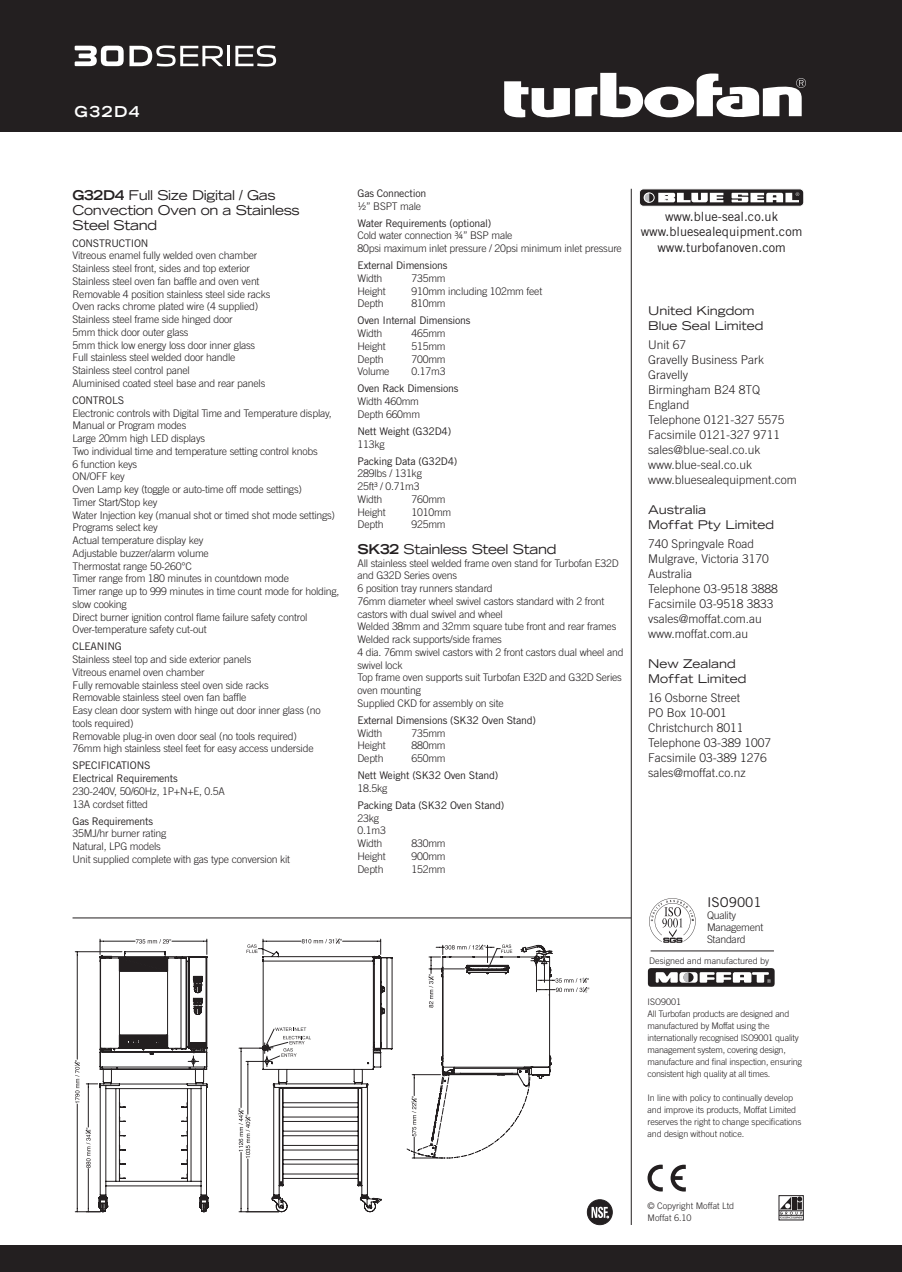
<style>
.page{position:relative;width:902px;height:1272px;background:#fff}
.page>*{position:absolute;margin:0;border:0;box-sizing:border-box;transform-origin:0 0}
.t1{font:700 expanded 15px "Trade Gothic LH";letter-spacing:.1em;color:#fff}
.t2{font:expanded 13.5px/15px "Trade Gothic LH";letter-spacing:-.025em;color:#231f20}
.t3{font:13.5px "Trade Gothic";color:#231f20}
.t4{font:12.75px/15.8px "Trade Gothic";color:#231f20;text-align:center}
.t5{font:300 12px/15px "Trade Gothic";color:#231f20}
.t6{font:expanded 12px/15px "Trade Gothic LH";color:#231f20}
.t7{font:300 10.5px/12.8px "Trade Gothic";letter-spacing:-.02em;color:#231f20}
.t8{font:10.5px/12.8px "Trade Gothic";letter-spacing:-.02em;color:#231f20}
.t9{font:300 9px/12px "Trade Gothic";letter-spacing:-.025em;color:#231f20}
.t10{font:300 9px/12px "Trade Gothic";color:#231f20}
.s1{font-weight:700}
</style>
<div class="page">
<div style="left:0;top:0;width:902px;height:132px;background:#231f20"></div>
<svg style="left:504px;top:72px;width:302px;height:46px"></svg>
<div style="left:0;top:1245px;width:902px;height:27px;background:#231f20"></div>
<hr style="left:73px;top:918px;width:558px;height:1px;background:#231f20">
<hr style="left:631px;top:189px;width:1px;height:1036px;background:#231f20">
<hr style="left:227px;top:46px;width:3px;height:20px;background:#fff">
<svg style="left:235px;top:45px;width:41px;height:21px"></svg>
<svg style="left:75px;top:45px;width:148px;height:21px"></svg>
<svg style="left:74px;top:939px;width:135px;height:274px"></svg>
<svg style="left:238px;top:938px;width:155px;height:275px"></svg>
<svg style="left:407px;top:944px;width:183px;height:214px"></svg>
<svg style="left:648px;top:968px;width:127px;height:19px"></svg>
<svg style="left:778px;top:1195px;width:26px;height:25px"></svg>
<div style="left:779px;top:1195px;width:24px;height:25px;border:1px solid #231f20"></div>
<svg style="left:779px;top:1196px;width:24px;height:22px"></svg>
<svg style="left:649px;top:898px;width:47px;height:45px"></svg>
<hr style="left:651px;top:951px;width:123px;height:1px;background:#231f20">
<div style="left:639px;top:189px;width:165px;height:17px;background:linear-gradient(to right,#252122,#221e1f);border-radius:4px"></div>
<div style="left:639px;top:189px;width:165px;height:17px;border:1px solid #fff;border-radius:4px"></div>
<svg style="left:644px;top:193px;width:5px;height:10px"></svg>
<div style="left:644px;top:192px;width:11px;height:11px;border:1px solid #fff;border-radius:50%"></div>
<svg style="left:658px;top:193px;width:66px;height:9px"></svg>
<svg style="left:731px;top:192px;width:68px;height:10px"></svg>
<svg style="left:647px;top:1164px;width:16px;height:27px"></svg>
<svg style="left:671px;top:1165px;width:15px;height:26px"></svg>
<div style="left:587px;top:1200px;width:25px;height:25px;background:#231f20;border-radius:50%"></div>
<div style="left:587px;top:1199px;width:25px;height:26px;border:1px solid #231f20;border-radius:50%"></div>
<svg style="left:591px;top:1207px;width:18px;height:11px"></svg>
<h1 class="t1" style="left:75px;top:102px;width:67px">G32D4</h1>
<p class="t2" style="left:73px;top:187px;width:229px"><span class="s1">G32D4</span> Full Size Digital / Gas<br>Convection Oven on a Stainless<br>Steel Stand</p>
<p class="t8" style="left:73px;top:236px;width:77px">CONSTRUCTION</p>
<p class="t7" style="left:73px;top:249px;width:199px">Vitreous enamel fully welded oven chamber Stainless steel front, sides and top exterior Stainless steel oven fan baffle and oven vent Removable 4 position stainless steel side racks Oven racks chrome plated wire (4 supplied)<br>Stainless steel frame side hinged door<br>5mm thick door outer glass<br>5mm thick low energy loss door inner glass Full stainless steel welded door handle Stainless steel control panel<br>Aluminised coated steel base and rear panels</p>
<p class="t8" style="left:73px;top:394px;width:53px">CONTROLS</p>
<p class="t7" style="left:73px;top:406px;width:268px">Electronic controls with Digital Time and Temperature display, Manual or Program modes<br>Large 20mm high LED displays<br>Two individual time and temperature setting control knobs<br>6 function keys<br>ON/OFF key<br>Oven Lamp key (toggle or auto-time off mode settings)<br>Timer Start/Stop key<br>Water Injection key (manual shot or timed shot mode settings)<br>Programs select key<br>Actual temperature display key<br>Adjustable buzzer/alarm volume<br>Thermostat range 50-260°C<br>Timer range from 180 minutes in countdown mode<br>Timer range up to 999 minutes in time count mode for holding, slow cooking<br>Direct burner ignition control flame failure safety control Over-temperature safety cut-out</p>
<p class="t8" style="left:73px;top:640px;width:51px">CLEANING</p>
<p class="t7" style="left:73px;top:653px;width:250px">Stainless steel top and side exterior panels<br>Vitreous enamel oven chamber<br>Fully removable stainless steel oven side racks<br>Removable stainless steel oven fan baffle<br>Easy clean door system with hinge out door inner glass (no tools required)<br>Removable plug-in oven door seal (no tools required)<br>76mm high stainless steel feet for easy access underside</p>
<p class="t8" style="left:73px;top:759px;width:107px">SPECIFICATIONS<br>Electrical Requirements</p>
<p class="t7" style="left:73px;top:784px;width:154px">230-240V, 50/60Hz, 1P+N+E, 0.5A<br>13A cordset fitted</p>
<p class="t8" style="left:73px;top:814px;width:82px">Gas Requirements</p>
<p class="t7" style="left:73px;top:827px;width:219px">35MJ/hr burner rating<br>Natural, LPG models<br>Unit supplied complete with gas type conversion kit</p>
<p class="t8" style="left:358px;top:187px;width:70px">Gas Connection</p>
<p class="t7" style="left:358px;top:199px;width:65px">½” BSPT male</p>
<p class="t8" style="left:358px;top:216px;width:135px">Water Requirements (optional)</p>
<p class="t7" style="left:358px;top:229px;width:266px">Cold water connection ¾” BSP male<br>80psi maximum inlet pressure / 20psi minimum inlet pressure</p>
<p class="t8" style="left:358px;top:259px;width:91px">External Dimensions</p>
<p class="t7" style="left:358px;top:271px;width:26px">Width</p>
<p class="t7" style="left:412px;top:271px;width:36px">735mm</p>
<p class="t7" style="left:358px;top:284px;width:30px">Height</p>
<p class="t7" style="left:412px;top:284px;width:132px">910mm including 102mm feet</p>
<p class="t7" style="left:358px;top:297px;width:28px">Depth</p>
<p class="t7" style="left:412px;top:297px;width:36px">810mm</p>
<p class="t8" style="left:358px;top:314px;width:115px">Oven Internal Dimensions</p>
<p class="t7" style="left:358px;top:327px;width:26px">Width</p>
<p class="t7" style="left:412px;top:327px;width:36px">465mm</p>
<p class="t7" style="left:358px;top:339px;width:30px">Height</p>
<p class="t7" style="left:412px;top:339px;width:36px">515mm</p>
<p class="t7" style="left:358px;top:352px;width:28px">Depth</p>
<p class="t7" style="left:412px;top:352px;width:36px">700mm</p>
<p class="t7" style="left:358px;top:365px;width:34px">Volume</p>
<p class="t7" style="left:412px;top:365px;width:35px">0.17m3</p>
<p class="t8" style="left:358px;top:382px;width:103px">Oven Rack Dimensions</p>
<p class="t7" style="left:358px;top:395px;width:64px">Width 460mm<br>Depth 660mm</p>
<p class="t8" style="left:358px;top:424px;width:95px">Nett Weight (G32D4)</p>
<p class="t7" style="left:358px;top:437px;width:29px">113kg</p>
<p class="t8" style="left:358px;top:454px;width:101px">Packing Data (G32D4)</p>
<p class="t7" style="left:358px;top:467px;width:66px">289lbs / 131kg<br>25ft³ / 0.71m3<br>Width</p>
<p class="t7" style="left:412px;top:492px;width:36px">760mm</p>
<p class="t7" style="left:358px;top:505px;width:30px">Height</p>
<p class="t7" style="left:412px;top:505px;width:41px">1010mm</p>
<p class="t7" style="left:358px;top:518px;width:28px">Depth</p>
<p class="t7" style="left:412px;top:518px;width:36px">925mm</p>
<p class="t2" style="left:357px;top:541px;width:200px"><span class="s1">SK32</span> Stainless Steel Stand</p>
<p class="t7" style="left:357px;top:556px;width:268px">All stainless steel welded frame oven stand for Turbofan E32D and G32D Series ovens<br>6 position tray runners standard<br>76mm diameter wheel swivel castors standard with 2 front castors with dual swivel and wheel<br>Welded 38mm and 32mm square tube front and rear frames Welded rack supports/side frames<br>4 dia. 76mm swivel castors with 2 front castors dual wheel and swivel lock<br>Top frame oven supports suit Turbofan E32D and G32D Series oven mounting<br>Supplied CKD for assembly on site</p>
<p class="t8" style="left:357px;top:714px;width:180px">External Dimensions (SK32 Oven Stand)</p>
<p class="t7" style="left:357px;top:726px;width:26px">Width</p>
<p class="t7" style="left:411px;top:726px;width:36px">735mm</p>
<p class="t7" style="left:357px;top:739px;width:30px">Height</p>
<p class="t7" style="left:411px;top:739px;width:36px">880mm</p>
<p class="t7" style="left:357px;top:752px;width:28px">Depth</p>
<p class="t7" style="left:411px;top:752px;width:36px">650mm</p>
<p class="t8" style="left:357px;top:769px;width:142px">Nett Weight (SK32 Oven Stand)</p>
<p class="t7" style="left:357px;top:782px;width:31px">18.5kg</p>
<p class="t8" style="left:357px;top:799px;width:148px">Packing Data (SK32 Oven Stand)</p>
<p class="t7" style="left:357px;top:811px;width:30px">23kg<br>0.1m3<br>Width</p>
<p class="t7" style="left:411px;top:837px;width:36px">830mm</p>
<p class="t7" style="left:357px;top:850px;width:30px">Height</p>
<p class="t7" style="left:411px;top:850px;width:36px">900mm</p>
<p class="t7" style="left:357px;top:863px;width:28px">Depth</p>
<p class="t7" style="left:411px;top:863px;width:36px">152mm</p>
<p class="t4" style="left:641px;top:208px;width:163px">www.blue-seal.co.uk www.bluesealequipment.com www.turbofanoven.com</p>
<p class="t6" style="left:648px;top:303px;width:117px">United Kingdom<br>Blue Seal Limited</p>
<p class="t5" style="left:648px;top:337px;width:150px">Unit 67<br>Gravelly Business Park<br>Gravelly<br>Birmingham B24 8TQ<br>England<br>Telephone 0121-327 5575<br>Facsimile 0121-327 9711 sales@blue-seal.co.uk www.blue-seal.co.uk www.bluesealequipment.com</p>
<p class="t6" style="left:648px;top:502px;width:127px">Australia<br>Moffat Pty Limited</p>
<p class="t5" style="left:648px;top:536px;width:131px">740 Springvale Road<br>Mulgrave, Victoria 3170<br>Australia<br>Telephone 03-9518 3888<br>Facsimile 03-9518 3833 vsales@moffat.com.au www.moffat.com.au</p>
<p class="t6" style="left:648px;top:656px;width:100px">New Zealand<br>Moffat Limited</p>
<p class="t5" style="left:648px;top:690px;width:124px">16 Osborne Street<br>PO Box 10-001<br>Christchurch 8011<br>Telephone 03-389 1007<br>Facsimile 03-389 1276 sales@moffat.co.nz</p>
<p class="t3" style="left:707px;top:894px;width:56px">ISO9001</p>
<p class="t7" style="left:707px;top:909px;width:58px;line-height:12px">Quality<br>Management<br>Standard</p>
<p class="t10" style="left:649px;top:954px;width:122px">Designed and manufactured by</p>
<p class="t9" style="left:647px;top:995px;width:156px">ISO9001<br>All Turbofan products are designed and manufactured by Moffat using the internationally recognised ISO9001 quality management system, covering design, manufacture and final inspection, ensuring consistent high quality at all times.</p>
<p class="t9" style="left:647px;top:1091px;width:155px">In line with policy to continually develop and improve its products, Moffat Limited reserves the right to change specifications and design without notice.</p>
<p class="t10" style="left:647px;top:1199px;width:88px">© Copyright Moffat Ltd<br>Moffat 6.10</p>
</div>
